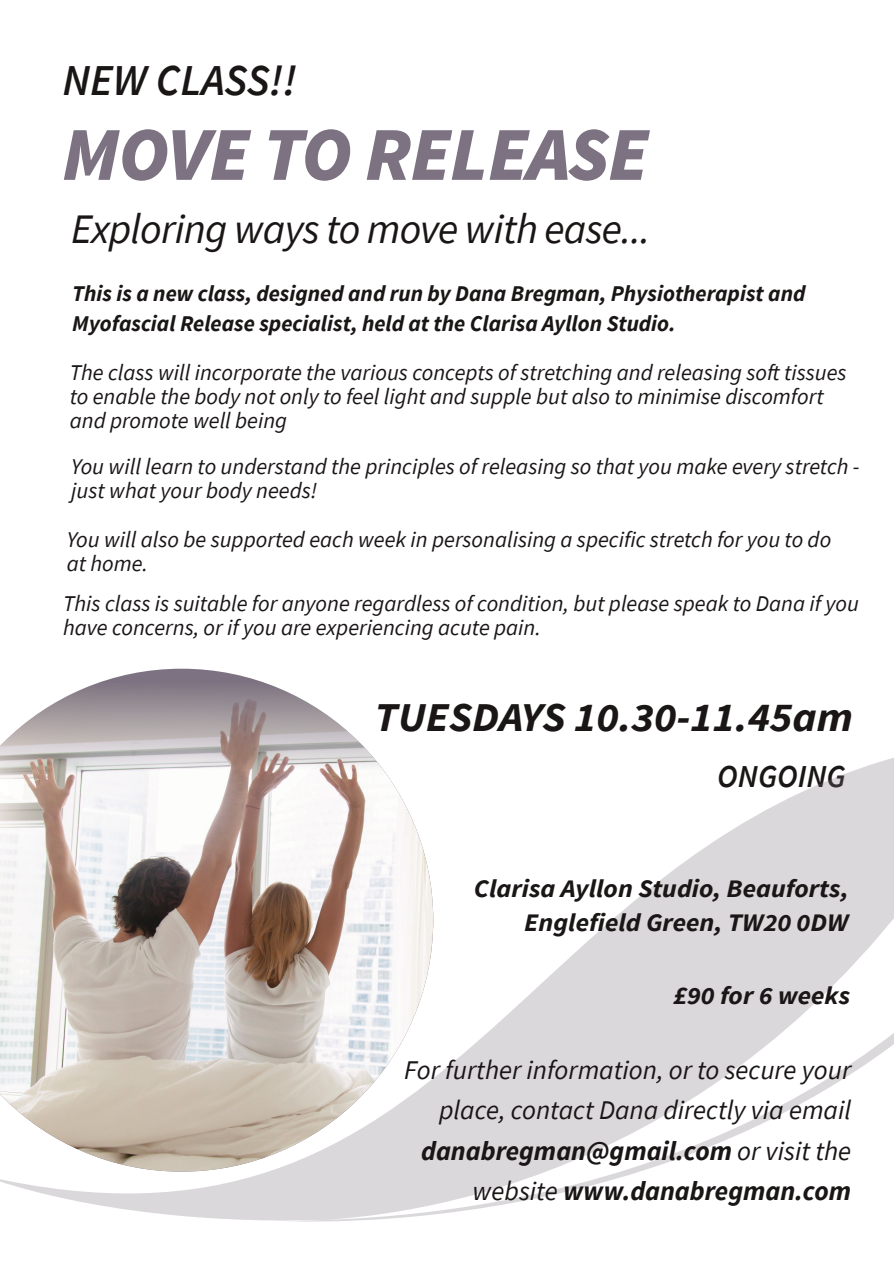
<style>
.page{position:relative;width:894px;height:1263px;background:#fff}
.page>*{position:absolute;margin:0;border:0;box-sizing:border-box;transform-origin:0 0}
.t1{font:italic 900 76.35px "Source Sans Pro";letter-spacing:-.02em;color:#7c7281}
.t2{font:italic 600 44.1px "Source Sans Pro";color:#1a1616}
.t3{font:italic 42px "Source Sans Pro";letter-spacing:-.02em;color:#1a1616}
.t4{font:italic 700 40.95px "Source Sans Pro";color:#1a1616;scale:1.07 1}
.t5{font:italic 600 31.95px "Source Sans Pro";color:#1a1616}
.t6{font:italic 27px/40.5px "Source Sans Pro";color:#1a1616;text-align:right}
.t7{font:italic 700 25.2px/33.6px "Source Sans Pro";color:#1a1616;text-align:right;scale:1.07 1}
.t8{font:italic 22.5px/24px "Source Sans Pro";color:#1a1616}
.t9{font:italic 700 22.5px/30px "Source Sans Pro";color:#1a1616}
.s1{font-weight:700}
</style>
<div class="page">
<svg style="left:0;top:1172px;width:270px;height:49px"></svg>
<svg style="left:270px;top:758px;width:623px;height:464px"></svg>
<svg style="left:98px;top:669px;width:167px;height:14px;fill:#7c7281"></svg>
<img style="left:0;top:683px;width:433px;height:489px">
<h2 class="t2" style="left:62px;top:62px;width:236px">NEW CLASS!!</h2>
<h1 class="t1" style="left:62px;top:123px;width:588px">MOVE TO RELEASE</h1>
<h3 class="t3" style="left:71px;top:212px;width:580px">Exploring ways to move with ease...</h3>
<p class="t9" style="left:72px;top:281px;width:734px">This is a new class, designed and run by Dana Bregman, Physiotherapist and<br>Myofascial Release specialist, held at the Clarisa Ayllon Studio.</p>
<p class="t8" style="left:70px;top:362px;width:778px">The class will incorporate the various concepts of stretching and releasing soft tissues to enable the body not only to feel light and supple but also to minimise discomfort and promote well being</p>
<p class="t8" style="left:71px;top:457px;width:789px">You will learn to understand the principles of releasing so that you make every stretch - just what your body needs!</p>
<p class="t8" style="left:67px;top:529px;width:765px">You will also be supported each week in personalising a specific stretch for you to do at home.</p>
<p class="t8" style="left:63px;top:594px;width:797px">This class is suitable for anyone regardless of condition, but please speak to Dana if you have concerns, or if you are experiencing acute pain.</p>
<h3 class="t4" style="left:374px;top:700px;width:448px">TUESDAYS 10.30-11.45am</h3>
<h3 class="t5" style="left:717px;top:763px;width:130px">ONGOING</h3>
<p class="t7" style="left:473px;top:874px;width:351px">Clarisa Ayllon Studio, Beauforts,<br>Englefield Green, TW20 0DW</p>
<p class="t7" style="left:673px;top:981px;width:167px">£90 for 6 weeks</p>
<p class="t6" style="left:404px;top:1052px;width:448px">For further information, or to secure your place, contact Dana directly via email <span class="s1">danabregman@gmail.com</span> or visit the website <span class="s1">www.danabregman.com</span></p>
</div>
